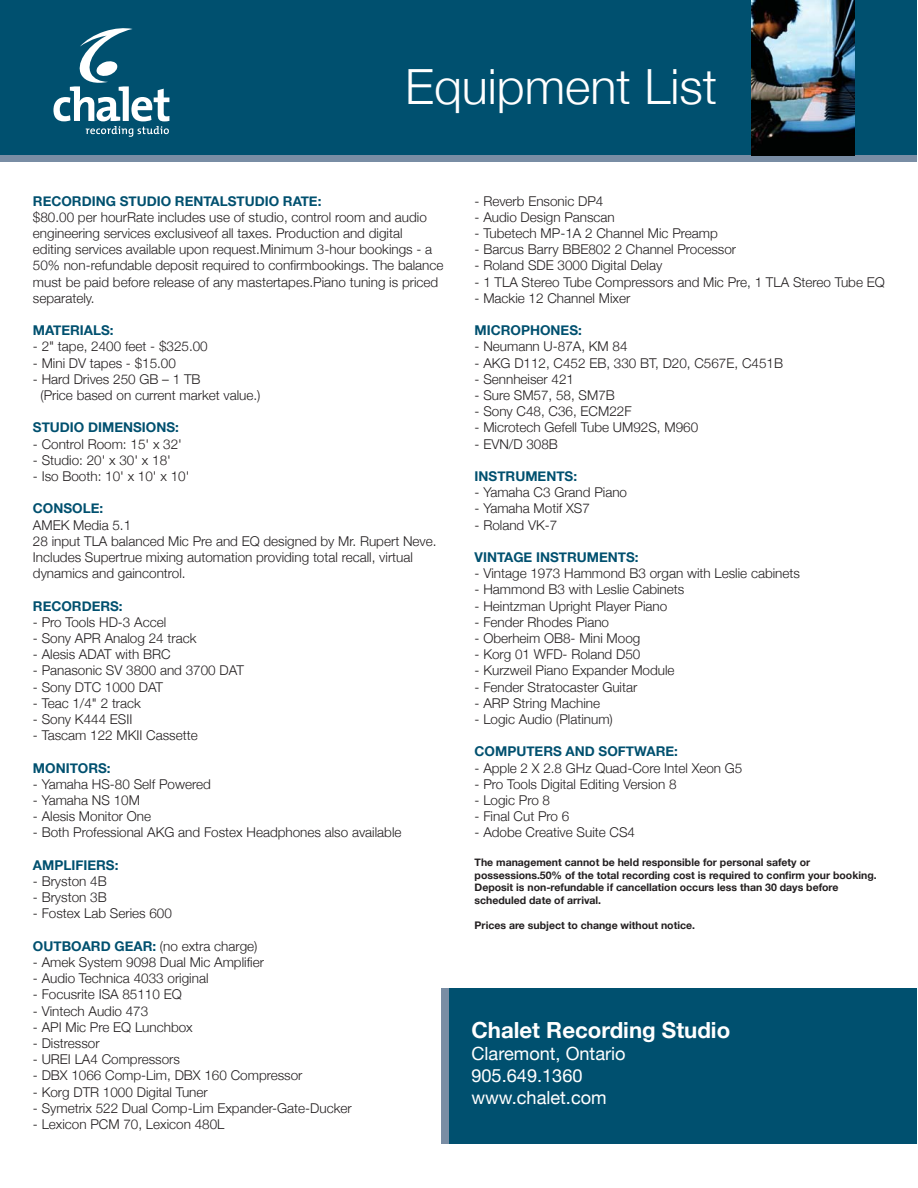
<style>
.page{position:relative;width:918px;height:1188px;background:#fff}
.page>*{position:absolute;margin:0;border:0;box-sizing:border-box;transform-origin:0 0}
.t1{font:300 48.6px "Helvetica Neue";color:#fff}
.t2{font:700 22.2px "Helvetica Neue";color:#fff}
.t3{font:18.15px/21.8px "Helvetica Neue";color:#fff}
.t4{font:300 13.5px/16.2px "Helvetica Neue";color:#231f20}
.t5{font:700 13.5px "Helvetica Neue";color:#00506f}
.t6{font:700 10.5px/12.6px "Helvetica Neue";color:#231f20}
.s1{font-weight:700;color:#00506f}
</style>
<div class="page">
<div style="left:0;top:0;width:917px;height:155px;background:#00506f"></div>
<div style="left:442px;top:989px;width:475px;height:155px;background:#00506f"></div>
<div style="left:441px;top:989px;width:8px;height:155px;background:#798da4"></div>
<div style="left:0;top:155px;width:917px;height:6px;background:#798da4"></div>
<svg style="left:53px;top:28px;width:116px;height:109px"></svg>
<img style="left:751px;top:0;width:104px;height:155px">
<h1 class="t1" style="left:405px;top:57px;width:313px">Equipment List</h1>
<p class="t5" style="left:33px;top:192px;width:290px">RECORDING STUDIO RENTALSTUDIO RATE:</p>
<p class="t4" style="left:33px;top:209px;width:412px">$80.00 per hourRate includes use of studio, control room and audio engineering services exclusiveof all taxes. Production and digital editing services available upon request.Minimum 3-hour bookings - a 50% non-refundable deposit required to confirmbookings. The balance must be paid before release of any mastertapes.Piano tuning is priced separately.</p>
<p class="t5" style="left:33px;top:322px;width:82px">MATERIALS:</p>
<p class="t4" style="left:33px;top:338px;width:176px">- 2" tape, 2400 feet - $325.00</p>
<p class="t4" style="left:33px;top:354px;width:145px">- Mini DV tapes - $15.00</p>
<p class="t4" style="left:40px;top:371px;width:222px;text-indent:-8px">- Hard Drives 250 GB – 1 TB<br>(Price based on current market value.)</p>
<p class="t5" style="left:33px;top:419px;width:148px">STUDIO DIMENSIONS:</p>
<p class="t4" style="left:33px;top:435px;width:151px">- Control Room: 15' x 32'</p>
<p class="t4" style="left:33px;top:452px;width:140px">- Studio: 20' x 30' x 18'</p>
<p class="t4" style="left:33px;top:468px;width:158px">- Iso Booth: 10' x 10' x 10'</p>
<p class="t5" style="left:33px;top:500px;width:72px">CONSOLE:</p>
<p class="t4" style="left:33px;top:516px;width:405px">AMEK Media 5.1<br>28 input TLA balanced Mic Pre and EQ designed by Mr. Rupert Neve.<br>Includes Supertrue mixing automation providing total recall, virtual dynamics and gaincontrol.</p>
<p class="t5" style="left:33px;top:597px;width:91px">RECORDERS:</p>
<p class="t4" style="left:33px;top:614px;width:135px">- Pro Tools HD-3 Accel</p>
<p class="t4" style="left:33px;top:630px;width:165px">- Sony APR Analog 24 track</p>
<p class="t4" style="left:33px;top:646px;width:139px">- Alesis ADAT with BRC</p>
<p class="t4" style="left:33px;top:662px;width:212px">- Panasonic SV 3800 and 3700 DAT</p>
<p class="t4" style="left:33px;top:678px;width:132px">- Sony DTC 1000 DAT</p>
<p class="t4" style="left:33px;top:695px;width:110px">- Teac 1/4" 2 track</p>
<p class="t4" style="left:33px;top:711px;width:101px">- Sony K444 ESII</p>
<p class="t4" style="left:33px;top:727px;width:166px">- Tascam 122 MKII Cassette</p>
<p class="t5" style="left:33px;top:759px;width:79px">MONITORS:</p>
<p class="t4" style="left:33px;top:776px;width:179px">- Yamaha HS-80 Self Powered</p>
<p class="t4" style="left:33px;top:792px;width:109px">- Yamaha NS 10M</p>
<p class="t4" style="left:33px;top:808px;width:120px">- Alesis Monitor One</p>
<p class="t4" style="left:33px;top:824px;width:370px">- Both Professional AKG and Fostex Headphones also available</p>
<p class="t5" style="left:33px;top:857px;width:87px">AMPLIFIERS:</p>
<p class="t4" style="left:33px;top:873px;width:75px">- Bryston 4B</p>
<p class="t4" style="left:33px;top:889px;width:75px">- Bryston 3B</p>
<p class="t4" style="left:33px;top:905px;width:141px">- Fostex Lab Series 600</p>
<p class="t4" style="left:33px;top:938px;width:226px"><span class="s1">OUTBOARD GEAR:</span> (no extra charge)</p>
<p class="t4" style="left:33px;top:954px;width:233px">- Amek System 9098 Dual Mic Amplifier</p>
<p class="t4" style="left:33px;top:970px;width:177px">- Audio Technica 4033 original</p>
<p class="t4" style="left:33px;top:986px;width:150px">- Focusrite ISA 85110 EQ</p>
<p class="t4" style="left:33px;top:1002px;width:117px">- Vintech Audio 473</p>
<p class="t4" style="left:33px;top:1019px;width:161px">- API Mic Pre EQ Lunchbox</p>
<p class="t4" style="left:33px;top:1035px;width:68px">- Distressor</p>
<p class="t4" style="left:33px;top:1051px;width:149px">- UREI LA4 Compressors</p>
<p class="t4" style="left:33px;top:1067px;width:271px">- DBX 1066 Comp-Lim, DBX 160 Compressor</p>
<p class="t4" style="left:33px;top:1083px;width:176px">- Korg DTR 1000 Digital Tuner</p>
<p class="t4" style="left:33px;top:1100px;width:320px">- Symetrix 522 Dual Comp-Lim Expander-Gate-Ducker</p>
<p class="t4" style="left:33px;top:1116px;width:193px">- Lexicon PCM 70, Lexicon 480L</p>
<p class="t4" style="left:475px;top:192px;width:130px">- Reverb Ensonic DP4</p>
<p class="t4" style="left:475px;top:209px;width:142px">- Audio Design Panscan</p>
<p class="t4" style="left:475px;top:225px;width:245px">- Tubetech MP-1A 2 Channel Mic Preamp</p>
<p class="t4" style="left:475px;top:241px;width:263px">- Barcus Barry BBE802 2 Channel Processor</p>
<p class="t4" style="left:475px;top:257px;width:189px">- Roland SDE 3000 Digital Delay</p>
<p class="t4" style="left:475px;top:273px;width:412px">- 1 TLA Stereo Tube Compressors and Mic Pre, 1 TLA Stereo Tube EQ</p>
<p class="t4" style="left:475px;top:290px;width:157px">- Mackie 12 Channel Mixer</p>
<p class="t5" style="left:475px;top:322px;width:109px">MICROPHONES:</p>
<p class="t4" style="left:475px;top:338px;width:155px">- Neumann U-87A, KM 84</p>
<p class="t4" style="left:475px;top:354px;width:310px">- AKG D112, C452 EB, 330 BT, D20, C567E, C451B</p>
<p class="t4" style="left:475px;top:371px;width:101px">- Sennheiser 421</p>
<p class="t4" style="left:475px;top:387px;width:142px">- Sure SM57, 58, SM7B</p>
<p class="t4" style="left:475px;top:403px;width:159px">- Sony C48, C36, ECM22F</p>
<p class="t4" style="left:475px;top:419px;width:225px">- Microtech Gefell Tube UM92S, M960</p>
<p class="t4" style="left:475px;top:435px;width:85px">- EVN/D 308B</p>
<p class="t5" style="left:475px;top:468px;width:104px">INSTRUMENTS:</p>
<p class="t4" style="left:475px;top:484px;width:154px">- Yamaha C3 Grand Piano</p>
<p class="t4" style="left:475px;top:500px;width:117px">- Yamaha Motif XS7</p>
<p class="t4" style="left:475px;top:516px;width:84px">- Roland VK-7</p>
<p class="t5" style="left:475px;top:549px;width:165px">VINTAGE INSTRUMENTS:</p>
<p class="t4" style="left:475px;top:565px;width:327px">- Vintage 1973 Hammond B3 organ with Leslie cabinets</p>
<p class="t4" style="left:475px;top:581px;width:211px">- Hammond B3 with Leslie Cabinets</p>
<p class="t4" style="left:475px;top:597px;width:194px">- Heintzman Upright Player Piano</p>
<p class="t4" style="left:475px;top:614px;width:136px">- Fender Rhodes Piano</p>
<p class="t4" style="left:475px;top:630px;width:167px">- Oberheim OB8- Mini Moog</p>
<p class="t4" style="left:475px;top:646px;width:167px">- Korg 01 WFD- Roland D50</p>
<p class="t4" style="left:475px;top:662px;width:202px">- Kurzweil Piano Expander Module</p>
<p class="t4" style="left:475px;top:678px;width:164px">- Fender Stratocaster Guitar</p>
<p class="t4" style="left:475px;top:695px;width:127px">- ARP String Machine</p>
<p class="t4" style="left:475px;top:711px;width:140px">- Logic Audio (Platinum)</p>
<p class="t5" style="left:475px;top:743px;width:205px">COMPUTERS AND SOFTWARE:</p>
<p class="t4" style="left:475px;top:759px;width:269px">- Apple 2 X 2.8 GHz Quad-Core Intel Xeon G5</p>
<p class="t4" style="left:475px;top:776px;width:204px">- Pro Tools Digital Editing Version 8</p>
<p class="t4" style="left:475px;top:792px;width:77px">- Logic Pro 8</p>
<p class="t4" style="left:475px;top:808px;width:96px">- Final Cut Pro 6</p>
<p class="t4" style="left:475px;top:824px;width:162px">- Adobe Creative Suite CS4</p>
<p class="t6" style="left:475px;top:856px;width:404px">The management cannot be held responsible for personal safety or possessions.50% of the total recording cost is required to confirm your booking.<br>Deposit is non-refundable if cancellation occurs less than 30 days before scheduled date of arrival.</p>
<p class="t6" style="left:475px;top:919px;width:222px">Prices are subject to change without notice.</p>
<h2 class="t2" style="left:471px;top:1017px;width:260px">Chalet Recording Studio</h2>
<h3 class="t3" style="left:471px;top:1042px;width:156px">Claremont, Ontario<br>905.649.1360 www.chalet.com</h3>
</div>
